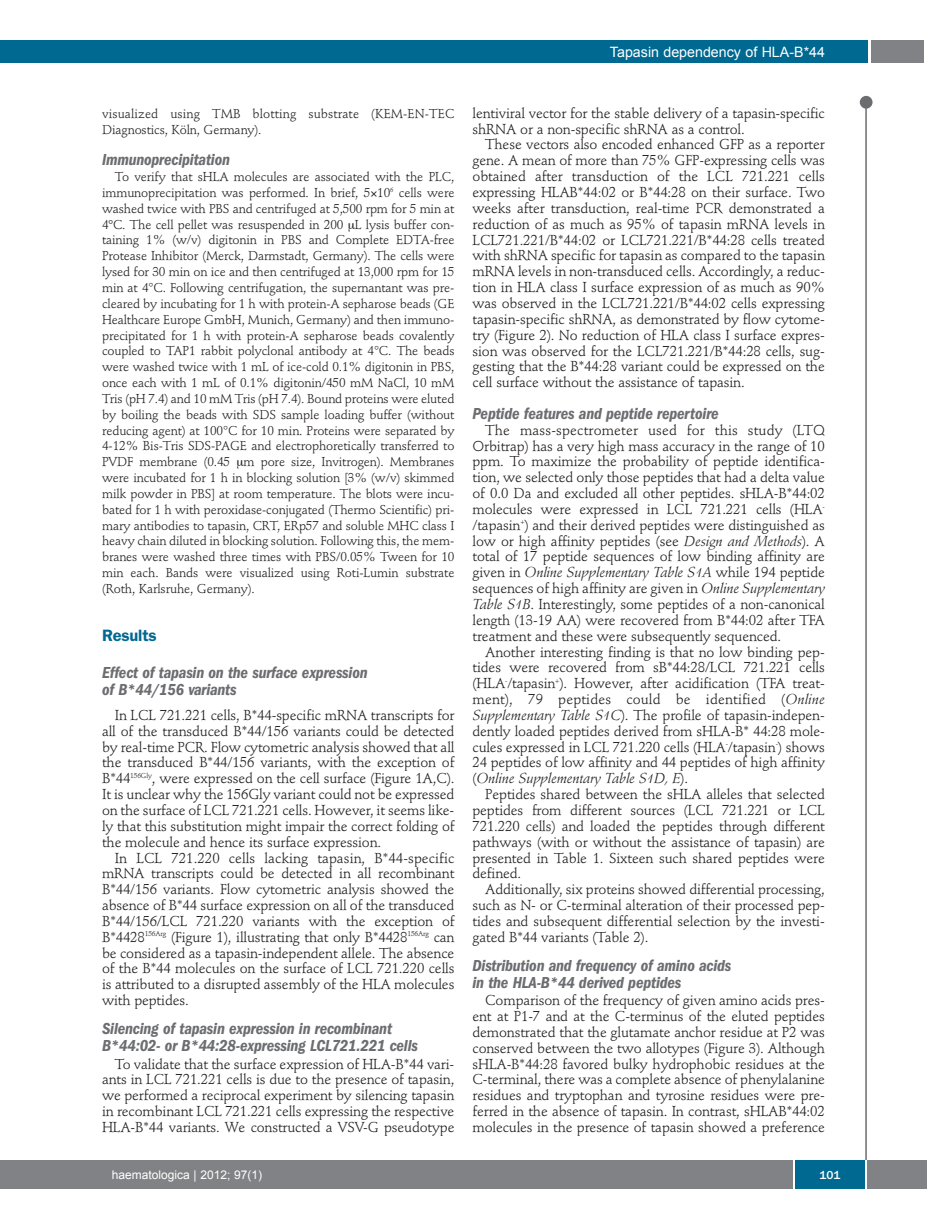
<style>
.page{position:relative;width:927px;height:1225px;background:#fff}
.page>*{position:absolute;margin:0;border:0;box-sizing:border-box;transform-origin:0 0}
.t1{font:italic 600 condensed 16.5px/16.5px "Franklin Gothic";letter-spacing:-.01em;color:#6c6d70}
.t2{font:600 16.5px "Franklin Gothic";letter-spacing:-.01em;color:#006991}
.t3{font:14.25px/15.9px "Stempel Schneidler";letter-spacing:-.01em;color:#231f20;text-align:justify}
.t4{font:14.25px "Arial";color:#fff}
.t5{font:12.75px/15.9px "Stempel Schneidler";letter-spacing:-.01em;color:#231f20;text-align:justify}
.t6{font:12.75px/15.9px "Stempel Schneidler";letter-spacing:.01em;color:#231f20}
.t7{font:12px "Arial";color:#fff}
.t8{font:500 12px "Franklin Gothic";color:#fff}
.s1{font-style:italic}
</style>
<div class="page">
<div style="left:860px;top:96px;width:12px;height:13px;background:#6c6d70;border-radius:50%"></div>
<hr style="left:865px;top:98px;width:2px;height:1062px;background:#6c6d70">
<div style="left:871px;top:40px;width:52px;height:22px;background:#808285"></div>
<div style="left:18px;top:40px;width:849px;height:22px;background:#006991"></div>
<div style="left:17px;top:1160px;width:910px;height:28px;background:#808285"></div>
<div style="left:795px;top:1160px;width:70px;height:28px;background:#006991"></div>
<hr style="left:793px;top:1160px;width:2px;height:28px;background:#fff">
<hr style="left:865px;top:1160px;width:2px;height:28px;background:#fff">
<div style="left:0;top:40px;width:19px;height:22px;background:#006991"></div>
<div style="left:0;top:1160px;width:18px;height:28px;background:#808285"></div>
<p class="t4" style="left:610px;top:44px;width:217px">Tapasin dependency of HLA-B*44</p>
<p class="t6" style="left:102px;top:107px;width:354px">visualized using TMB blotting substrate (KEM-EN-TEC<br>Diagnostics, Köln, Germany).</p>
<p class="t1" style="left:102px;top:153px;width:129px">Immunoprecipitation</p>
<p class="t5" style="left:102px;top:170px;width:354px;text-indent:13px">To verify that sHLA molecules are associated with the PLC, immunoprecipitation was performed. In brief, 5 10<sup>6</sup> cells were washed twice with PBS and centrifuged at 5,500 rpm for 5 min at 4ºC. The cell pellet was resuspended in 200 L lysis buffer con&shy;taining 1% (w/v) digitonin in PBS and Complete EDTA-free Protease Inhibitor (Merck, Darmstadt, Germany). The cells were lysed for 30 min on ice and then centrifuged at 13,000 rpm for 15 min at 4°C. Following centrifugation, the supernantant was pre&shy;cleared by incubating for 1 h with protein-A sepharose beads (GE Healthcare Europe GmbH, Munich, Germany) and then immuno&shy;precipitated for 1 h with protein-A sepharose beads covalently coupled to TAP1 rabbit polyclonal antibody at 4°C. The beads were washed twice with 1 mL of ice-cold 0.1% digitonin in PBS, once each with 1 mL of 0.1% digitonin/450 mM NaCl, 10 mM Tris (pH 7.4) and 10 mM Tris (pH 7.4). Bound proteins were eluted by boiling the beads with SDS sample loading buffer (without reducing agent) at 100°C for 10 min. Proteins were separated by 4-12% Bis-Tris SDS-PAGE and electrophoretically transferred to PVDF membrane (0.45 m pore size, Invitrogen). Membranes were incubated for 1 h in blocking solution [3% (w/v) skimmed milk powder in PBS] at room temperature. The blots were incu&shy;bated for 1 h with peroxidase-conjugated (Thermo Scientific) pri&shy;mary antibodies to tapasin, CRT, ERp57 and soluble MHC class I heavy chain diluted in blocking solution. Following this, the mem&shy;branes were washed three times with PBS/0.05% Tween for 10 min each. Bands were visualized using Roti-Lumin substrate (Roth, Karlsruhe, Germany).</p>
<p class="t2" style="left:102px;top:629px;width:56px">Results</p>
<p class="t1" style="left:102px;top:666px;width:267px">Effect of tapasin on the surface expression of B*44/156 variants</p>
<p class="t3" style="left:102px;top:708px;width:354px;text-indent:13px">In LCL 721.221 cells, B*44-specific mRNA transcripts for all of the transduced B*44/156 variants could be detected by real-time PCR. Flow cytometric analysis showed that all the transduced B*44/156 variants, with the exception of B*44<sup>156Gly</sup>, were expressed on the cell surface (Figure 1A,C).<br>It is unclear why the 156Gly variant could not be expressed on the surface of LCL 721.221 cells. However, it seems like&shy;ly that this substitution might impair the correct folding of the molecule and hence its surface expression.</p>
<p class="t3" style="left:102px;top:851px;width:354px;text-indent:13px">In LCL 721.220 cells lacking tapasin, B*44-specific mRNA transcripts could be detected in all recombinant B*44/156 variants. Flow cytometric analysis showed the absence of B*44 surface expression on all of the transduced B*44/156/LCL 721.220 variants with the exception of B*4428<sup>156Arg</sup> (Figure 1), illustrating that only B*4428<sup>156Arg</sup> can be considered as a tapasin-independent allele. The absence of the B*44 molecules on the surface of LCL 721.220 cells is attributed to a disrupted assembly of the HLA molecules with peptides.</p>
<p class="t1" style="left:102px;top:1021px;width:317px">Silencing of tapasin expression in recombinant<br>B*44:02- or B*44:28-expressing LCL721.221 cells</p>
<p class="t3" style="left:102px;top:1057px;width:354px;text-indent:13px">To validate that the surface expression of HLA-B*44 vari&shy;ants in LCL 721.221 cells is due to the presence of tapasin, we performed a reciprocal experiment by silencing tapasin in recombinant LCL 721.221 cells expressing the respective HLA-B*44 variants. We constructed a VSV-G pseudotype</p>
<p class="t3" style="left:472px;top:106px;width:354px">lentiviral vector for the stable delivery of a tapasin-specific shRNA or a non-specific shRNA as a control.</p>
<p class="t3" style="left:472px;top:138px;width:354px;text-indent:13px">These vectors also encoded enhanced GFP as a reporter gene. A mean of more than 75% GFP-expressing cells was obtained after transduction of the LCL 721.221 cells expressing HLAB*44:02 or B*44:28 on their surface. Two weeks after transduction, real-time PCR demonstrated a reduction of as much as 95% of tapasin mRNA levels in LCL721.221/B*44:02 or LCL721.221/B*44:28 cells treated with shRNA specific for tapasin as compared to the tapasin mRNA levels in non-transduced cells. Accordingly, a reduc&shy;tion in HLA class I surface expression of as much as 90% was observed in the LCL721.221/B*44:02 cells expressing tapasin-specific shRNA, as demonstrated by flow cytome&shy;try (Figure 2). No reduction of HLA class I surface expres&shy;sion was observed for the LCL721.221/B*44:28 cells, sug&shy;gesting that the B*44:28 variant could be expressed on the cell surface without the assistance of tapasin.</p>
<p class="t1" style="left:472px;top:406px;width:248px">Peptide features and peptide repertoire</p>
<p class="t3" style="left:472px;top:423px;width:354px;text-indent:13px">The mass-spectrometer used for this study (LTQ Orbitrap) has a very high mass accuracy in the range of 10 ppm. To maximize the probability of peptide identifica&shy;tion, we selected only those peptides that had a delta value of 0.0 Da and excluded all other peptides. sHLA-B*44:02 molecules were expressed in LCL 721.221 cells (HLA<sup>-</sup>/tapasin<sup>+</sup>) and their derived peptides were distinguished as low or high affinity peptides (see <span class="s1">Design and Methods</span>). A total of 17 peptide sequences of low binding affinity are given in <span class="s1">Online Supplementary Table S1A</span> while 194 peptide sequences of high affinity are given in <span class="s1">Online Supplementary Table S1B</span>. Interestingly, some peptides of a non-canonical length (13-19 AA) were recovered from B*44:02 after TFA treatment and these were subsequently sequenced.</p>
<p class="t3" style="left:472px;top:645px;width:354px;text-indent:13px">Another interesting finding is that no low binding pep&shy;tides were recovered from sB*44:28/LCL 721.221 cells (HLA<sup>-</sup>/tapasin<sup>+</sup>). However, after acidification (TFA treat&shy;ment), 79 peptides could be identified (<span class="s1">Online Supplementary Table S1C</span>). The profile of tapasin-indepen&shy;dently loaded peptides derived from sHLA-B* 44:28 mole&shy;cules expressed in LCL 721.220 cells (HLA<sup>-</sup>/tapasin<sup>-</sup>) shows 24 peptides of low affinity and 44 peptides of high affinity (<span class="s1">Online Supplementary Table S1D, E</span>).</p>
<p class="t3" style="left:472px;top:787px;width:354px;text-indent:13px">Peptides shared between the sHLA alleles that selected peptides from different sources (LCL 721.221 or LCL 721.220 cells) and loaded the peptides through different pathways (with or without the assistance of tapasin) are presented in Table 1. Sixteen such shared peptides were defined.</p>
<p class="t3" style="left:472px;top:883px;width:354px;text-indent:13px">Additionally, six proteins showed differential processing, such as N- or C-terminal alteration of their processed pep&shy;tides and subsequent differential selection by the investi&shy;gated B*44 variants (Table 2).</p>
<p class="t1" style="left:472px;top:958px;width:260px">Distribution and frequency of amino acids in the HLA-B*44 derived peptides</p>
<p class="t3" style="left:472px;top:993px;width:354px;text-indent:13px">Comparison of the frequency of given amino acids pres&shy;ent at P1-7 and at the C-terminus of the eluted peptides demonstrated that the glutamate anchor residue at P2 was conserved between the two allotypes (Figure 3). Although sHLA-B*44:28 favored bulky hydrophobic residues at the C-terminal, there was a complete absence of phenylalanine residues and tryptophan and tyrosine residues were pre&shy;ferred in the absence of tapasin. In contrast, sHLAB*44:02 molecules in the presence of tapasin showed a preference</p>
<p class="t7" style="left:112px;top:1168px;width:152px">haematologica | 2012; 97(1)</p>
<p class="t8" style="left:819px;top:1171px;width:23px">101</p>
</div>
